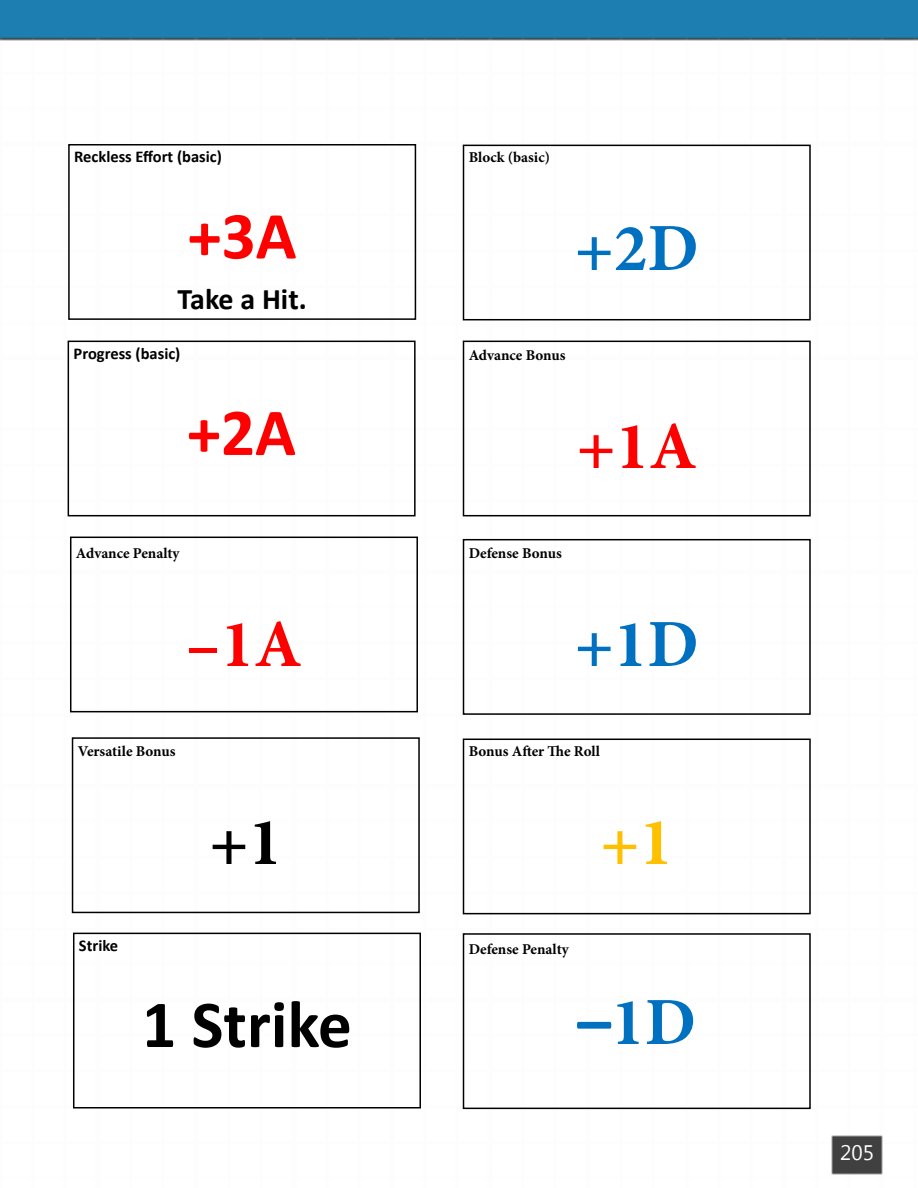
<style>
.page{position:relative;width:918px;height:1188px;background:#fff}
.page>*{position:absolute;margin:0;border:0;box-sizing:border-box;transform-origin:0 0}
.t1{font:700 67.5px "Minion Pro";color:#0070c0}
.t2{font:700 67.5px "Calibri";color:#000}
.t3{font:700 67.5px "Minion Pro";color:#f00}
.t4{font:700 67.5px "Calibri";color:#f00}
.t5{font:700 67.5px "Minion Pro";color:#ffc000}
.t6{font:700 67.5px "Minion Pro";color:#000}
.t7{font:700 30px "Calibri";letter-spacing:-.015em;color:#000}
.t8{font:21px "Segoe UI";color:#fff}
.t9{font:700 16.5px "Calibri";color:#000}
.t10{font:700 15px "Minion Pro";color:#000}
.s1{font-family:"Calibri"}
</style>
<div class="page">
<img style="left:0;top:0;width:918px;height:1175px">
<div style="left:463px;top:933px;width:348px;height:176px;border:2px solid #000"></div>
<div style="left:73px;top:933px;width:348px;height:176px;border:2px solid #000"></div>
<div style="left:463px;top:739px;width:348px;height:175px;border:2px solid #000"></div>
<div style="left:72px;top:737px;width:348px;height:176px;border:2px solid #000"></div>
<div style="left:463px;top:539px;width:348px;height:176px;border:2px solid #000"></div>
<div style="left:70px;top:537px;width:348px;height:175px;border:2px solid #000"></div>
<div style="left:463px;top:341px;width:348px;height:175px;border:2px solid #000"></div>
<div style="left:68px;top:341px;width:348px;height:175px;border:2px solid #000"></div>
<div style="left:463px;top:145px;width:348px;height:175px;border:2px solid #000"></div>
<div style="left:68px;top:144px;width:348px;height:176px;border:2px solid #000"></div>
<p class="t9" style="left:74px;top:146px;width:149px">Reckless Effort (basic)</p>
<p class="t10" style="left:469px;top:147px;width:83px">Block (basic)</p>
<p class="t4" style="left:188px;top:193px;width:110px">+3A</p>
<p class="t7" style="left:178px;top:280px;width:131px">Take a Hit.</p>
<p class="t1" style="left:575px;top:201px;width:126px">+2D</p>
<p class="t9" style="left:74px;top:343px;width:108px">Progress (basic)</p>
<p class="t10" style="left:469px;top:345px;width:98px">Advance Bonus</p>
<p class="t4" style="left:187px;top:389px;width:110px">+2A</p>
<p class="t3" style="left:577px;top:399px;width:122px">+1A</p>
<p class="t10" style="left:76px;top:543px;width:105px">Advance Penalty</p>
<p class="t10" style="left:469px;top:543px;width:95px">Defense Bonus</p>
<p class="t3" style="left:186px;top:597px;width:117px">–1A</p>
<p class="t1" style="left:575px;top:597px;width:126px">+1D</p>
<p class="t10" style="left:78px;top:741px;width:99px">Versatile Bonus</p>
<p class="t10" style="left:469px;top:741px;width:133px">Bonus After The Roll</p>
<p class="t6" style="left:209px;top:795px;width:74px">+1</p>
<p class="t5" style="left:600px;top:795px;width:74px">+1</p>
<p class="t9" style="left:79px;top:935px;width:41px">Strike</p>
<p class="t10" style="left:469px;top:939px;width:101px">Defense Penalty</p>
<p class="t2" style="left:142px;top:981px;width:211px">1 Strike</p>
<p class="t1" style="left:577px;top:975px;width:120px"><span class="s1">–</span>1D</p>
<p class="t8" style="left:840px;top:1138px;width:35px">205</p>
</div>
